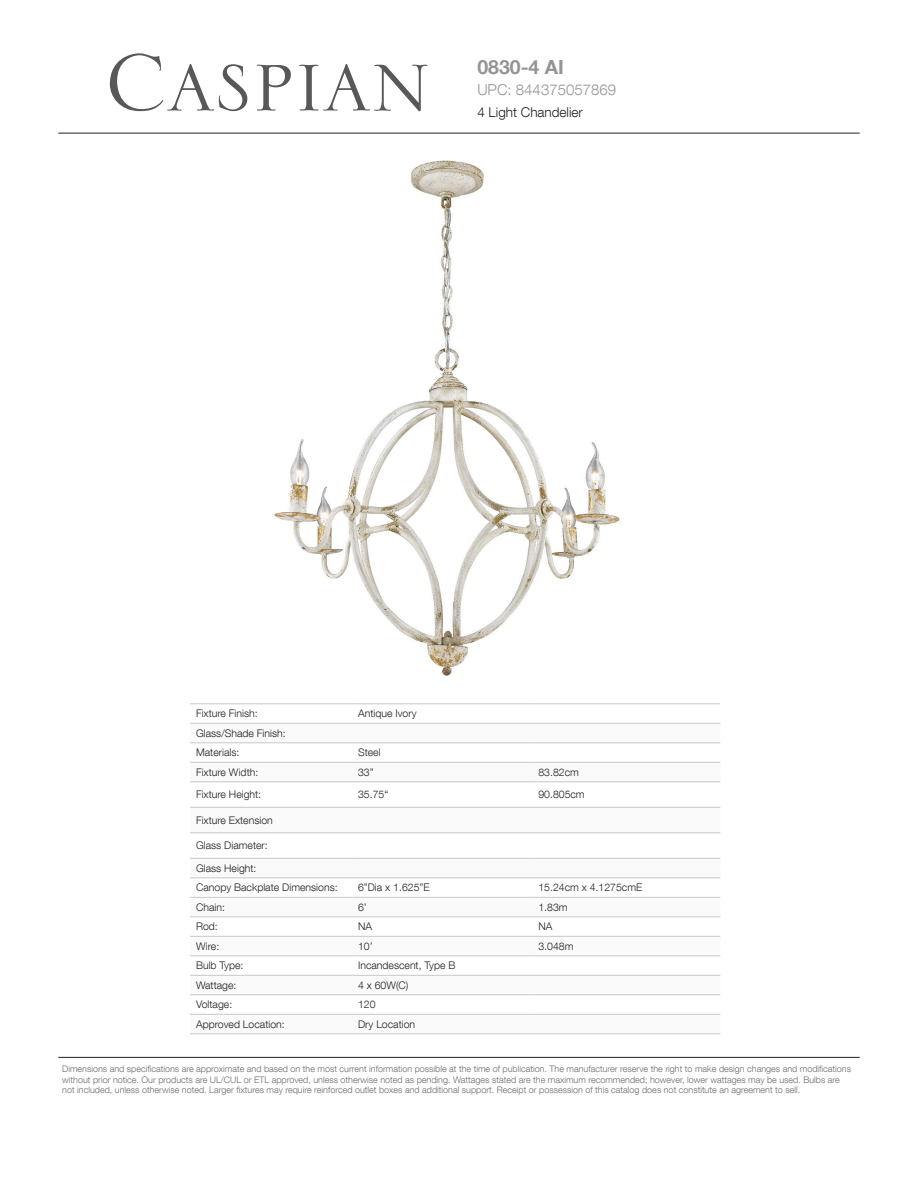
<style>
.page{position:relative;width:918px;height:1188px;background:#fff}
.page>*{position:absolute;margin:0;border:0;box-sizing:border-box;transform-origin:0 0}
.t1{font:108px "Serlio LT Std";color:#57585a}
.t2{font:700 19.5px "Helvetica Neue LT Com";color:#939598}
.t3{font:300 15px "Helvetica Neue LT Com";color:#939598}
.t4{font:300 13.5px "Helvetica Neue LT Com";color:#231f20}
.t5{font:300 10.5px "Helvetica Neue LT Com";color:#231f20}
.t6{font:300 9px/10.5px "Helvetica Neue LT Com";color:#6c6d70}
</style>
<div class="page">
<svg style="left:190px;top:742px;width:530px;height:292px"></svg>
<hr style="left:190px;top:723px;width:162px;height:1px;background:#c7c8ca">
<hr style="left:352px;top:723px;width:180px;height:1px;background:#c7c8ca">
<hr style="left:532px;top:723px;width:188px;height:1px;background:#c7c8ca">
<hr style="left:190px;top:743px;width:162px;height:1px;background:#c7c8ca">
<hr style="left:352px;top:743px;width:180px;height:1px;background:#c7c8ca">
<hr style="left:532px;top:743px;width:188px;height:1px;background:#c7c8ca">
<hr style="left:190px;top:762px;width:162px;height:1px;background:#c7c8ca">
<hr style="left:352px;top:762px;width:180px;height:1px;background:#c7c8ca">
<hr style="left:532px;top:762px;width:188px;height:1px;background:#c7c8ca">
<hr style="left:190px;top:782px;width:162px;height:1px;background:#c7c8ca">
<hr style="left:352px;top:782px;width:180px;height:1px;background:#c7c8ca">
<hr style="left:532px;top:782px;width:188px;height:1px;background:#c7c8ca">
<hr style="left:190px;top:807px;width:162px;height:1px;background:#c7c8ca">
<hr style="left:352px;top:807px;width:180px;height:1px;background:#c7c8ca">
<hr style="left:532px;top:807px;width:188px;height:1px;background:#c7c8ca">
<hr style="left:190px;top:833px;width:162px;height:1px;background:#c7c8ca">
<hr style="left:352px;top:833px;width:180px;height:1px;background:#c7c8ca">
<hr style="left:532px;top:833px;width:188px;height:1px;background:#c7c8ca">
<hr style="left:190px;top:858px;width:162px;height:1px;background:#c7c8ca">
<hr style="left:352px;top:858px;width:180px;height:1px;background:#c7c8ca">
<hr style="left:532px;top:858px;width:188px;height:1px;background:#c7c8ca">
<hr style="left:190px;top:878px;width:162px;height:1px;background:#c7c8ca">
<hr style="left:352px;top:878px;width:180px;height:1px;background:#c7c8ca">
<hr style="left:532px;top:878px;width:188px;height:1px;background:#c7c8ca">
<hr style="left:190px;top:897px;width:162px;height:1px;background:#c7c8ca">
<hr style="left:352px;top:897px;width:180px;height:1px;background:#c7c8ca">
<hr style="left:532px;top:897px;width:188px;height:1px;background:#c7c8ca">
<hr style="left:190px;top:917px;width:162px;height:1px;background:#c7c8ca">
<hr style="left:352px;top:917px;width:180px;height:1px;background:#c7c8ca">
<hr style="left:532px;top:917px;width:188px;height:1px;background:#c7c8ca">
<hr style="left:190px;top:936px;width:162px;height:1px;background:#c7c8ca">
<hr style="left:352px;top:936px;width:180px;height:1px;background:#c7c8ca">
<hr style="left:532px;top:936px;width:188px;height:1px;background:#c7c8ca">
<hr style="left:190px;top:956px;width:162px;height:1px;background:#c7c8ca">
<hr style="left:352px;top:956px;width:180px;height:1px;background:#c7c8ca">
<hr style="left:532px;top:956px;width:188px;height:1px;background:#c7c8ca">
<hr style="left:190px;top:975px;width:162px;height:1px;background:#c7c8ca">
<hr style="left:352px;top:975px;width:180px;height:1px;background:#c7c8ca">
<hr style="left:532px;top:975px;width:188px;height:1px;background:#c7c8ca">
<hr style="left:190px;top:995px;width:162px;height:1px;background:#c7c8ca">
<hr style="left:352px;top:995px;width:180px;height:1px;background:#c7c8ca">
<hr style="left:532px;top:995px;width:188px;height:1px;background:#c7c8ca">
<hr style="left:190px;top:1014px;width:162px;height:1px;background:#c7c8ca">
<hr style="left:352px;top:1014px;width:180px;height:1px;background:#c7c8ca">
<hr style="left:532px;top:1014px;width:188px;height:1px;background:#c7c8ca">
<hr style="left:190px;top:1034px;width:162px;height:1px;background:#c7c8ca">
<hr style="left:352px;top:1034px;width:180px;height:1px;background:#c7c8ca">
<hr style="left:532px;top:1034px;width:188px;height:1px;background:#c7c8ca">
<hr style="left:190px;top:704px;width:162px;height:1px;background:#c7c8ca">
<hr style="left:352px;top:704px;width:180px;height:1px;background:#c7c8ca">
<hr style="left:532px;top:704px;width:188px;height:1px;background:#c7c8ca">
<hr style="left:58px;top:133px;width:802px;height:1px;background:#231f20">
<hr style="left:58px;top:1057px;width:802px;height:1px;background:#231f20">
<img style="left:274px;top:160px;width:346px;height:516px">
<p class="t1" style="left:105px;top:30px;width:327px">Caspian</p>
<p class="t2" style="left:477px;top:55px;width:88px">0830-4 AI</p>
<p class="t3" style="left:477px;top:80px;width:140px">UPC: 844375057869</p>
<p class="t4" style="left:477px;top:104px;width:107px">4 Light Chandelier</p>
<p class="t5" style="left:196px;top:707px;width:63px">Fixture Finish:</p>
<p class="t5" style="left:358px;top:707px;width:60px">Antique Ivory</p>
<p class="t5" style="left:196px;top:727px;width:91px">Glass/Shade Finish:</p>
<p class="t5" style="left:196px;top:746px;width:45px">Materials:</p>
<p class="t5" style="left:358px;top:746px;width:24px">Steel</p>
<p class="t5" style="left:196px;top:766px;width:64px">Fixture Width:</p>
<p class="t5" style="left:358px;top:766px;width:17px">33”</p>
<p class="t5" style="left:538px;top:766px;width:42px">83.82cm</p>
<p class="t5" style="left:196px;top:788px;width:67px">Fixture Height:</p>
<p class="t5" style="left:358px;top:788px;width:32px">35.75“</p>
<p class="t5" style="left:538px;top:788px;width:48px">90.805cm</p>
<p class="t5" style="left:196px;top:814px;width:78px">Fixture Extension</p>
<p class="t5" style="left:196px;top:839px;width:73px">Glass Diameter:</p>
<p class="t5" style="left:196px;top:862px;width:62px">Glass Height:</p>
<p class="t5" style="left:196px;top:881px;width:143px">Canopy Backplate Dimensions:</p>
<p class="t5" style="left:358px;top:881px;width:73px">6”Dia x 1.625”E</p>
<p class="t5" style="left:538px;top:881px;width:105px">15.24cm x 4.1275cmE</p>
<p class="t5" style="left:196px;top:901px;width:30px">Chain:</p>
<p class="t5" style="left:358px;top:901px;width:10px">6’</p>
<p class="t5" style="left:538px;top:901px;width:31px">1.83m</p>
<p class="t5" style="left:196px;top:920px;width:23px">Rod:</p>
<p class="t5" style="left:358px;top:920px;width:16px">NA</p>
<p class="t5" style="left:538px;top:920px;width:16px">NA</p>
<p class="t5" style="left:196px;top:940px;width:25px">Wire:</p>
<p class="t5" style="left:358px;top:940px;width:16px">10’</p>
<p class="t5" style="left:538px;top:940px;width:37px">3.048m</p>
<p class="t5" style="left:196px;top:959px;width:49px">Bulb Type:</p>
<p class="t5" style="left:358px;top:959px;width:99px">Incandescent, Type B</p>
<p class="t5" style="left:196px;top:979px;width:42px">Wattage:</p>
<p class="t5" style="left:358px;top:979px;width:52px">4 x 60W(C)</p>
<p class="t5" style="left:196px;top:998px;width:38px">Voltage:</p>
<p class="t5" style="left:358px;top:998px;width:19px">120</p>
<p class="t5" style="left:196px;top:1018px;width:90px">Approved Location:</p>
<p class="t5" style="left:358px;top:1018px;width:59px">Dry Location</p>
<p class="t6" style="left:62px;top:1064px;width:790px">Dimensions and specifications are approximate and based on the most current information possible at the time of publication. The manufacturer reserve the right to make design changes and modifications without prior notice. Our products are UL/CUL or ETL approved, unless otherwise noted as pending. Wattages stated are the maximum recommended; however, lower wattages may be used. Bulbs are not included, unless otherwise noted. Larger fixtures may require reinforced outlet boxes and additional support. Receipt or possession of this catalog does not constitute an agreement to sell.</p>
</div>
